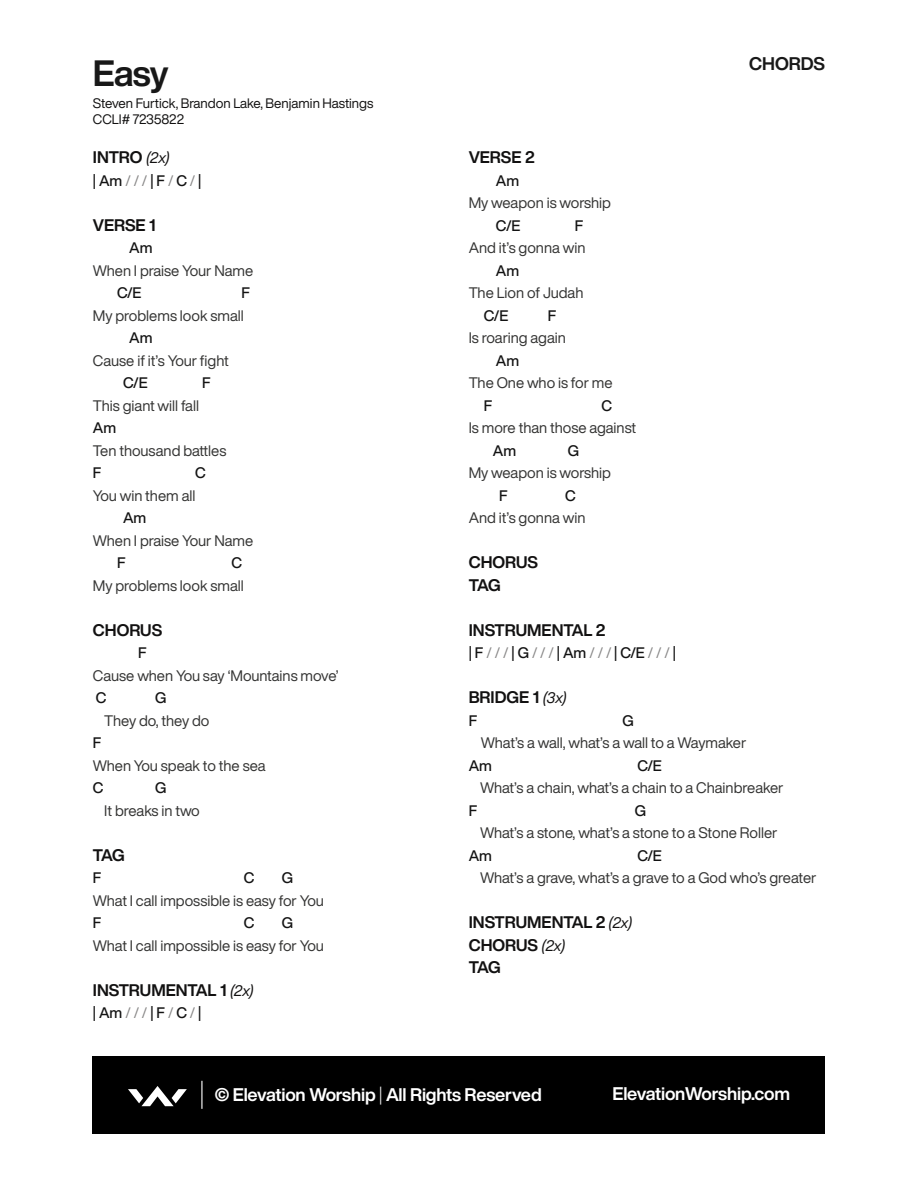
<style>
.page{position:relative;width:918px;height:1188px;background:#fff}
.page>*{position:absolute;margin:0;border:0;box-sizing:border-box;transform-origin:0 0}
.t1{font:700 36px "Helvetica Now Display";color:#181818}
.t2{font:700 18px "Helvetica Now Display";letter-spacing:-.01em;color:#fff}
.t3{font:700 18px "Helvetica Now Display";color:#181818}
.t4{font:700 16.5px/22.5px "Helvetica Now Display";color:#121111}
.t5{font:15px "Helvetica Now Display";color:#343433}
.t6{font:500 15px "Helvetica Now Display";letter-spacing:-.01em;color:#131313}
.t7{font:13.5px/16.5px "Helvetica Now Display";color:#121111}
.s1{font-weight:400;font-style:italic;font-size:15px}
.s2{font-weight:400;color:#888787}
.s3{font-weight:300}
</style>
<div class="page">
<div style="left:93px;top:1056px;width:732px;height:78px;background:#000"></div>
<svg style="left:128px;top:1086px;width:59px;height:20px"></svg>
<svg style="left:201px;top:1081px;width:1px;height:28px"></svg>
<h1 class="t1" style="left:93px;top:48px;width:77px">Easy</h1>
<p class="t3" style="left:749px;top:51px;width:77px">CHORDS</p>
<p class="t7" style="left:93px;top:95px;width:282px">Steven Furtick, Brandon Lake, Benjamin Hastings<br>CCLI# 7235822</p>
<p class="t4" style="left:93px;top:146px;width:79px">INTRO <span class="s1">(2x)</span></p>
<p class="t6" style="left:93px;top:170px;width:110px">| Am <span class="s2">/ / /</span> | F <span class="s2">/</span> C <span class="s2">/</span> |</p>
<p class="t4" style="left:93px;top:214px;width:64px">VERSE 1</p>
<p class="t6" style="left:129px;top:238px;width:25px">Am</p>
<p class="t5" style="left:93px;top:260px;width:162px">When I praise Your Name</p>
<p class="t6" style="left:117px;top:283px;width:26px">C/E</p>
<p class="t6" style="left:242px;top:283px;width:10px">F</p>
<p class="t5" style="left:93px;top:305px;width:152px">My problems look small</p>
<p class="t6" style="left:129px;top:328px;width:25px">Am</p>
<p class="t5" style="left:93px;top:350px;width:138px">Cause if it’s Your fight</p>
<p class="t6" style="left:123px;top:373px;width:26px">C/E</p>
<p class="t6" style="left:202px;top:373px;width:10px">F</p>
<p class="t5" style="left:93px;top:395px;width:108px">This giant will fall</p>
<p class="t6" style="left:93px;top:418px;width:25px">Am</p>
<p class="t5" style="left:93px;top:440px;width:135px">Ten thousand battles</p>
<p class="t6" style="left:93px;top:463px;width:10px">F</p>
<p class="t6" style="left:195px;top:463px;width:12px">C</p>
<p class="t5" style="left:93px;top:485px;width:104px">You win them all</p>
<p class="t6" style="left:123px;top:508px;width:25px">Am</p>
<p class="t5" style="left:93px;top:530px;width:162px">When I praise Your Name</p>
<p class="t6" style="left:117px;top:553px;width:10px">F</p>
<p class="t6" style="left:232px;top:553px;width:12px">C</p>
<p class="t5" style="left:93px;top:575px;width:152px">My problems look small</p>
<p class="t4" style="left:93px;top:619px;width:71px">CHORUS</p>
<p class="t6" style="left:138px;top:643px;width:10px">F</p>
<p class="t5" style="left:93px;top:665px;width:247px">Cause when You say ‘Mountains move’</p>
<p class="t6" style="left:96px;top:688px;width:12px">C</p>
<p class="t6" style="left:155px;top:688px;width:13px">G</p>
<p class="t5" style="left:104px;top:710px;width:107px">They do, they do</p>
<p class="t6" style="left:93px;top:733px;width:10px">F</p>
<p class="t5" style="left:93px;top:755px;width:174px">When You speak to the sea</p>
<p class="t6" style="left:93px;top:778px;width:12px">C</p>
<p class="t6" style="left:155px;top:778px;width:13px">G</p>
<p class="t5" style="left:104px;top:800px;width:97px">It breaks in two</p>
<p class="t4" style="left:93px;top:844px;width:33px">TAG</p>
<p class="t6" style="left:93px;top:868px;width:10px">F</p>
<p class="t6" style="left:244px;top:868px;width:12px">C</p>
<p class="t6" style="left:282px;top:868px;width:13px">G</p>
<p class="t5" style="left:93px;top:890px;width:232px">What I call impossible is easy for You</p>
<p class="t6" style="left:93px;top:913px;width:10px">F</p>
<p class="t6" style="left:244px;top:913px;width:12px">C</p>
<p class="t6" style="left:282px;top:913px;width:13px">G</p>
<p class="t5" style="left:93px;top:935px;width:232px">What I call impossible is easy for You</p>
<p class="t4" style="left:93px;top:979px;width:163px">INSTRUMENTAL 1 <span class="s1">(2x)</span></p>
<p class="t6" style="left:93px;top:1003px;width:110px">| Am <span class="s2">/ / /</span> | F <span class="s2">/</span> C <span class="s2">/</span> |</p>
<p class="t4" style="left:469px;top:146px;width:68px">VERSE 2</p>
<p class="t6" style="left:496px;top:170px;width:25px">Am</p>
<p class="t5" style="left:469px;top:193px;width:144px">My weapon is worship</p>
<p class="t6" style="left:496px;top:215px;width:26px">C/E</p>
<p class="t6" style="left:575px;top:215px;width:10px">F</p>
<p class="t5" style="left:469px;top:238px;width:118px">And it’s gonna win</p>
<p class="t6" style="left:496px;top:260px;width:25px">Am</p>
<p class="t5" style="left:469px;top:283px;width:116px">The Lion of Judah</p>
<p class="t6" style="left:484px;top:305px;width:26px">C/E</p>
<p class="t6" style="left:548px;top:305px;width:10px">F</p>
<p class="t5" style="left:469px;top:328px;width:99px">Is roaring again</p>
<p class="t6" style="left:496px;top:350px;width:25px">Am</p>
<p class="t5" style="left:469px;top:373px;width:145px">The One who is for me</p>
<p class="t6" style="left:484px;top:395px;width:10px">F</p>
<p class="t6" style="left:601px;top:395px;width:12px">C</p>
<p class="t5" style="left:469px;top:418px;width:169px">Is more than those against</p>
<p class="t6" style="left:493px;top:440px;width:25px">Am</p>
<p class="t6" style="left:568px;top:440px;width:13px">G</p>
<p class="t5" style="left:469px;top:463px;width:144px">My weapon is worship</p>
<p class="t6" style="left:499px;top:485px;width:10px">F</p>
<p class="t6" style="left:565px;top:485px;width:12px">C</p>
<p class="t5" style="left:469px;top:508px;width:118px">And it’s gonna win</p>
<p class="t4" style="left:469px;top:551px;width:71px">CHORUS<br>TAG</p>
<p class="t4" style="left:469px;top:619px;width:138px">INSTRUMENTAL 2</p>
<p class="t6" style="left:469px;top:643px;width:209px">| F <span class="s2">/ / /</span> | G <span class="s2">/ / /</span> | Am <span class="s2">/ / /</span> | C/E <span class="s2">/ / /</span> |</p>
<p class="t4" style="left:469px;top:686px;width:100px">BRIDGE 1 <span class="s1">(3x)</span></p>
<p class="t6" style="left:469px;top:710px;width:10px">F</p>
<p class="t6" style="left:623px;top:710px;width:13px">G</p>
<p class="t5" style="left:481px;top:733px;width:267px">What’s a wall, what’s a wall to a Waymaker</p>
<p class="t6" style="left:469px;top:755px;width:25px">Am</p>
<p class="t6" style="left:637px;top:755px;width:26px">C/E</p>
<p class="t5" style="left:480px;top:778px;width:305px">What’s a chain, what’s a chain to a Chainbreaker</p>
<p class="t6" style="left:469px;top:800px;width:10px">F</p>
<p class="t6" style="left:635px;top:800px;width:13px">G</p>
<p class="t5" style="left:480px;top:823px;width:299px">What’s a stone, what’s a stone to a Stone Roller</p>
<p class="t6" style="left:469px;top:845px;width:25px">Am</p>
<p class="t6" style="left:637px;top:845px;width:26px">C/E</p>
<p class="t5" style="left:480px;top:868px;width:338px">What’s a grave, what’s a grave to a God who’s greater</p>
<p class="t4" style="left:469px;top:911px;width:165px">INSTRUMENTAL 2 <span class="s1">(2x)<br></span>CHORUS <span class="s1">(2x)<br></span>TAG</p>
<p class="t2" style="left:215px;top:1082px;width:328px">© Elevation Worship <span class="s3">|</span> All Rights Reserved</p>
<p class="t2" style="left:613px;top:1082px;width:179px">ElevationWorship.com</p>
</div>
